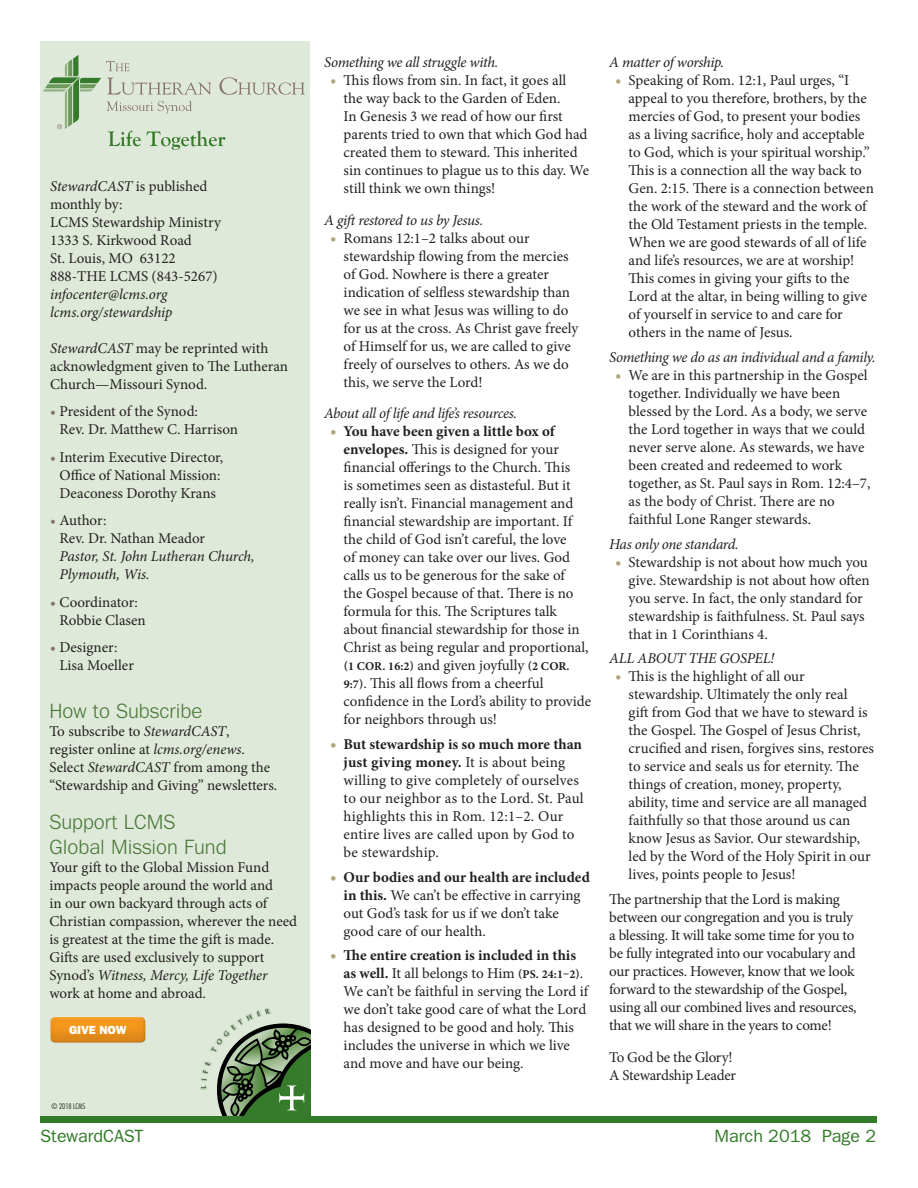
<style>
.page{position:relative;width:918px;height:1188px;background:#fff}
.page>*{position:absolute;margin:0;border:0;box-sizing:border-box;transform-origin:0 0}
.t1{font:21px/25.2px "Tee Franklin";color:#487636}
.t2{font:500 18px "Tee Franklin";color:#337a2a}
.New_Body_Copy_2015{font:15px/18px "Minion Pro";letter-spacing:-.005em;color:#231f20}
.New_Body_Copy_2015-2{font:italic 15px/18px "Minion Pro";letter-spacing:-.02em;color:#231f20}
.New_Body_Copy_2015-3{font:15px/18px "Minion Pro";letter-spacing:.015em;color:#231f20}
.t3{font:700 12px "Minion Pro";letter-spacing:.01em;color:#231f20}
.New_Body_Copy_2015-4{font:800 12px "Tee Franklin";color:#fff}
.t4{font:300 condensed 7.5px "Futura Std";color:#231f20}
.s1{font-style:normal}
.s2{font-style:italic}
.s3{color:#877269}
.s4{font-style:normal;color:#877269}
.s5{font-size:16.5px;color:#aea57a}
.s6{font-weight:700;font-size:16.5px;color:#aea57a}
.s7{font-weight:700}
.s8{font-weight:400;font-size:15px}
.s9{font-weight:700;font-size:12px}
</style>
<div class="page">
<div style="left:40px;top:41px;width:270px;height:1078px;background:#dfe9da"></div>
<svg style="left:43px;top:55px;width:262px;height:95px"></svg>
<div style="left:40px;top:1116px;width:837px;height:7px;background:#337a2a"></div>
<svg style="left:201px;top:1009px;width:109px;height:107px"></svg>
<div style="left:49px;top:1015px;width:98px;height:27px;background:#fff;opacity:.75"></div>
<div style="left:49px;top:1018px;width:99px;height:26px;background:#231f20;opacity:.75"></div>
<p class="New_Body_Copy_2015-2" style="left:50px;top:177px;width:159px">StewardCAST <span class="s1">is published</span></p>
<p class="New_Body_Copy_2015" style="left:50px;top:195px;width:74px">monthly by:</p>
<p class="New_Body_Copy_2015" style="left:50px;top:213px;width:172px">LCMS Stewardship Ministry</p>
<p class="New_Body_Copy_2015" style="left:50px;top:231px;width:143px">1333 S. Kirkwood Road</p>
<p class="New_Body_Copy_2015" style="left:50px;top:249px;width:127px">St. Louis, MO 63122</p>
<p class="New_Body_Copy_2015" style="left:50px;top:267px;width:169px">888-THE LCMS (843-5267)</p>
<p class="New_Body_Copy_2015-2" style="left:50px;top:285px;width:119px">infocenter@lcms.org</p>
<p class="New_Body_Copy_2015-2" style="left:50px;top:303px;width:124px">lcms.org/stewardship</p>
<p class="New_Body_Copy_2015" style="left:50px;top:339px;width:239px"><span class="s2">StewardCAST</span> may be reprinted with acknowledgment given to The Lutheran<br>Church—Missouri Synod.</p>
<p class="New_Body_Copy_2015" style="left:60px;top:403px;width:180px;text-indent:-9px"><span class="s3">•</span> President of the Synod:<br>Rev. Dr. Matthew C. Harrison</p>
<p class="New_Body_Copy_2015" style="left:50px;top:448px;width:174px;text-align:center"><span class="s3">•</span> Interim Executive Director,<br>Office of National Mission:<br>Deaconess Dorothy Krans</p>
<p class="New_Body_Copy_2015-2" style="left:60px;top:511px;width:197px;text-indent:-9px"><span class="s4">•</span> <span class="s1">Author:<br>Rev. Dr. Nathan Meador<br></span>Pastor, St. John Lutheran Church,<br>Plymouth, Wis.</p>
<p class="New_Body_Copy_2015" style="left:60px;top:593px;width:88px;text-indent:-9px"><span class="s3">•</span> Coordinator:<br>Robbie Clasen</p>
<p class="New_Body_Copy_2015" style="left:60px;top:638px;width:76px;text-indent:-9px"><span class="s3">•</span> Designer:<br>Lisa Moeller</p>
<p class="t1" style="left:50px;top:699px;width:154px">How to Subscribe</p>
<p class="New_Body_Copy_2015" style="left:50px;top:723px;width:229px">To subscribe to <span class="s2">StewardCAST</span>, register online at <span class="s2">lcms.org/enews</span>.<br>Select <span class="s2">StewardCAST</span> from among the “Stewardship and Giving” newsletters.</p>
<p class="t1" style="left:50px;top:809px;width:179px">Support LCMS<br>Global Mission Fund</p>
<p class="New_Body_Copy_2015" style="left:50px;top:858px;width:249px">Your gift to the Global Mission Fund impacts people around the world and<br>in our own backyard through acts of Christian compassion, wherever the need is greatest at the time the gift is made.<br>Gifts are used exclusively to support Synod’s <span class="s2">Witness, Mercy, Life Together </span>work at home and abroad.</p>
<p class="New_Body_Copy_2015-4" style="left:69px;top:1022px;width:59px">GIVE NOW</p>
<p class="t4" style="left:52px;top:1102px;width:35px">© 2018 LCMS</p>
<p class="New_Body_Copy_2015-2" style="left:324px;top:53px;width:176px">Something we all struggle with.</p>
<p class="New_Body_Copy_2015" style="left:344px;top:72px;width:247px;text-indent:-14px"><span class="s5">•</span> This flows from sin. In fact, it goes all the way back to the Garden of Eden.<br>In Genesis 3 we read of how our first parents tried to own that which God had created them to steward. This inherited sin continues to plague us to this day. We still think we own things!</p>
<p class="New_Body_Copy_2015-2" style="left:324px;top:211px;width:161px">A gift restored to us by Jesus.</p>
<p class="New_Body_Copy_2015" style="left:344px;top:229px;width:236px;text-indent:-14px"><span class="s5">•</span> Romans 12:1–2 talks about our stewardship flowing from the mercies of God. Nowhere is there a greater indication of selfless stewardship than we see in what Jesus was willing to do for us at the cross. As Christ gave freely of Himself for us, we are called to give freely of ourselves to others. As we do this, we serve the Lord!</p>
<p class="New_Body_Copy_2015-2" style="left:324px;top:404px;width:194px">About all of life and life’s resources.</p>
<p class="New_Body_Copy_2015" style="left:344px;top:423px;width:246px;text-indent:-14px"><span class="s6">•</span> <span class="s7">You have been given a little box of envelopes.</span> This is designed for your financial offerings to the Church. This<br>is sometimes seen as distasteful. But it really isn’t. Financial management and financial stewardship are important. If the child of God isn’t careful, the love<br>of money can take over our lives. God calls us to be generous for the sake of<br>the Gospel because of that. There is no formula for this. The Scriptures talk about financial stewardship for those in Christ as being regular and proportional,</p>
<p class="t3" style="left:344px;top:658px;width:227px">(1 COR. 16:2) <span class="s8">and given joyfully</span> (2 COR.</p>
<p class="New_Body_Copy_2015" style="left:344px;top:675px;width:249px"><span class="s9">9:7)</span>. This all flows from a cheerful confidence in the Lord’s ability to provide for neighbors through us!</p>
<p class="New_Body_Copy_2015-3" style="left:344px;top:735px;width:242px;text-indent:-14px"><span class="s6">•</span> <span class="s7">But stewardship is so much more than just giving money.</span> It is about being willing to give completely of ourselves to our neighbor as to the Lord. St. Paul highlights this in Rom. 12:1–2. Our entire lives are called upon by God to be stewardship.</p>
<p class="New_Body_Copy_2015" style="left:344px;top:868px;width:248px;text-indent:-14px"><span class="s6">•</span> <span class="s7">Our bodies and our health are included in this.</span> We can’t be effective in carrying out God’s task for us if we don’t take good care of our health.</p>
<p class="New_Body_Copy_2015" style="left:344px;top:947px;width:246px;text-indent:-13px"><span class="s6">•</span> <span class="s7">The entire creation is included in this as well.</span> It all belongs to Him <span class="s9">(PS. 24:1–2)</span>.<br>We can’t be faithful in serving the Lord if we don’t take good care of what the Lord has designed to be good and holy. This includes the universe in which we live and move and have our being.</p>
<p class="New_Body_Copy_2015-2" style="left:609px;top:53px;width:116px">A matter of worship.</p>
<p class="New_Body_Copy_2015" style="left:629px;top:72px;width:247px;text-indent:-14px"><span class="s5">•</span> Speaking of Rom. 12:1, Paul urges, “I appeal to you therefore, brothers, by the mercies of God, to present your bodies as a living sacrifice, holy and acceptable to God, which is your spiritual worship.” This is a connection all the way back to Gen. 2:15. There is a connection between the work of the steward and the work of the Old Testament priests in the temple.<br>When we are good stewards of all of life and life’s resources, we are at worship!<br>This comes in giving your gifts to the Lord at the altar, in being willing to give of yourself in service to and care for others in the name of Jesus.</p>
<p class="New_Body_Copy_2015-2" style="left:609px;top:348px;width:268px">Something we do as an individual and a family.</p>
<p class="New_Body_Copy_2015" style="left:629px;top:366px;width:243px;text-indent:-14px"><span class="s5">•</span> We are in this partnership in the Gospel together. Individually we have been blessed by the Lord. As a body, we serve the Lord together in ways that we could never serve alone. As stewards, we have been created and redeemed to work together, as St. Paul says in Rom. 12:4–7, as the body of Christ. There are no faithful Lone Ranger stewards.</p>
<p class="New_Body_Copy_2015-2" style="left:609px;top:535px;width:131px">Has only one standard.</p>
<p class="New_Body_Copy_2015" style="left:629px;top:553px;width:243px;text-indent:-14px"><span class="s5">•</span> Stewardship is not about how much you give. Stewardship is not about how often you serve. In fact, the only standard for stewardship is faithfulness. St. Paul says that in 1 Corinthians 4.</p>
<p class="New_Body_Copy_2015-2" style="left:609px;top:650px;width:167px">ALL ABOUT THE GOSPEL!</p>
<p class="New_Body_Copy_2015" style="left:629px;top:668px;width:247px;text-indent:-14px"><span class="s5">•</span> This is the highlight of all our stewardship. Ultimately the only real<br>gift from God that we have to steward is the Gospel. The Gospel of Jesus Christ, crucified and risen, forgives sins, restores to service and seals us for eternity. The things of creation, money, property, ability, time and service are all managed faithfully so that those around us can know Jesus as Savior. Our stewardship, led by the Word of the Holy Spirit in our lives, points people to Jesus!</p>
<p class="New_Body_Copy_2015" style="left:609px;top:891px;width:249px">The partnership that the Lord is making between our congregation and you is truly a blessing. It will take some time for you to be fully integrated into our vocabulary and our practices. However, know that we look forward to the stewardship of the Gospel, using all our combined lives and resources, that we will share in the years to come!</p>
<p class="New_Body_Copy_2015" style="left:609px;top:1048px;width:125px">To God be the Glory!</p>
<p class="New_Body_Copy_2015" style="left:609px;top:1066px;width:129px">A Stewardship Leader</p>
<p class="t2" style="left:40px;top:1126px;width:104px">StewardCAST</p>
<p class="t2" style="left:715px;top:1126px;width:163px">March 2018 Page 2</p>
</div>
